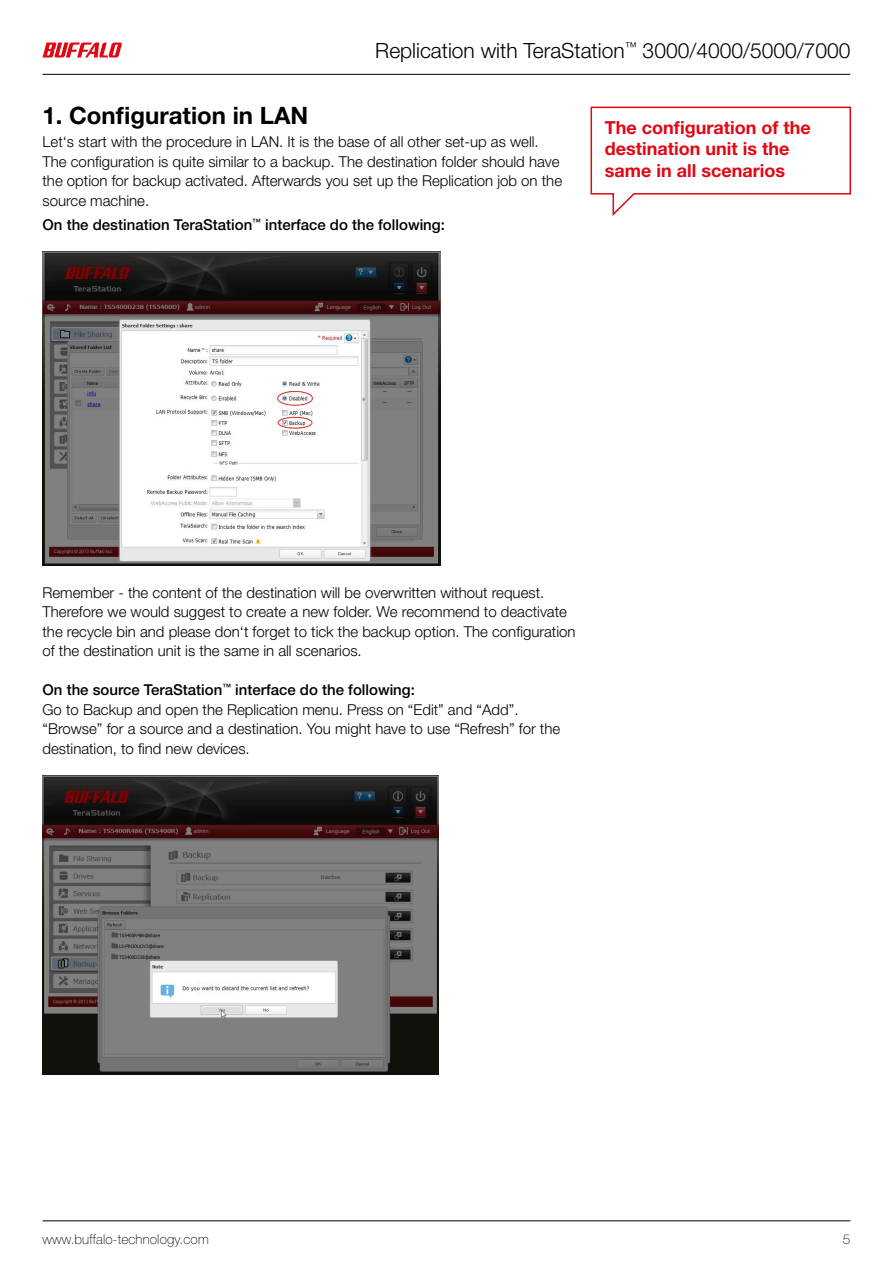
<style>
.page{position:relative;width:893px;height:1263px;background:#fff}
.page>*{position:absolute;margin:0;border:0;box-sizing:border-box;transform-origin:0 0}
.t1{font:700 24px "Helvetica Neue LT Pro";color:#000}
.t2{font:300 21px "Helvetica Neue LT Pro";color:#000}
.t3{font:700 18px/21.6px "Helvetica Neue LT Pro";color:#e30613}
.t4{font:300 15px/19.5px "Helvetica Neue LT Pro";color:#000}
.t5{font:500 15px "Helvetica Neue LT Pro";color:#000}
.t6{font:100 13.5px "Helvetica Neue LT Pro";letter-spacing:.01em;color:#000}
.s1{font-weight:500}
</style>
<div class="page">
<hr style="left:43px;top:74px;width:807px;height:1px;background:#000">
<svg style="left:43px;top:43px;width:79px;height:15px"></svg>
<img style="left:43px;top:251px;width:397px;height:315px">
<img style="left:43px;top:775px;width:396px;height:300px">
<hr style="left:43px;top:1220px;width:807px;height:1px;background:#000">
<svg style="left:590px;top:106px;width:261px;height:110px"></svg>
<h2 class="t2" style="left:375px;top:37px;width:477px">Replication with TeraStation<sup>™</sup> 3000/4000/5000/7000</h2>
<h1 class="t1" style="left:43px;top:100px;width:267px">1. Configuration in LAN</h1>
<p class="t4" style="left:43px;top:132px;width:521px">Let‘s start with the procedure in LAN. It is the base of all other set-up as well.<br>The configuration is quite similar to a backup. The destination folder should have the option for backup activated. Afterwards you set up the Replication job on the source machine.</p>
<p class="t5" style="left:43px;top:215px;width:404px">On the destination TeraStation<sup>™</sup> interface do the following:</p>
<p class="t3" style="left:605px;top:116px;width:208px">The configuration of the destination unit is the same in all scenarios</p>
<p class="t4" style="left:43px;top:582px;width:534px">Remember - the content of the destination will be overwritten without request.<br>Therefore we would suggest to create a new folder. We recommend to deactivate the recycle bin and please don‘t forget to tick the backup option. The configuration of the destination unit is the same in all scenarios.</p>
<p class="t4" style="left:43px;top:680px;width:519px"><span class="s1">On the source TeraStation</span><sup>™</sup> <span class="s1">interface do the following:<br></span>Go to Backup and open the Replication menu. Press on “Edit” and “Add”. “Browse” for a source and a destination. You might have to use “Refresh” for the destination, to find new devices.</p>
<p class="t6" style="left:43px;top:1231px;width:168px">www.buffalo-technology.com</p>
<p class="t6" style="left:843px;top:1231px;width:9px">5</p>
</div>
